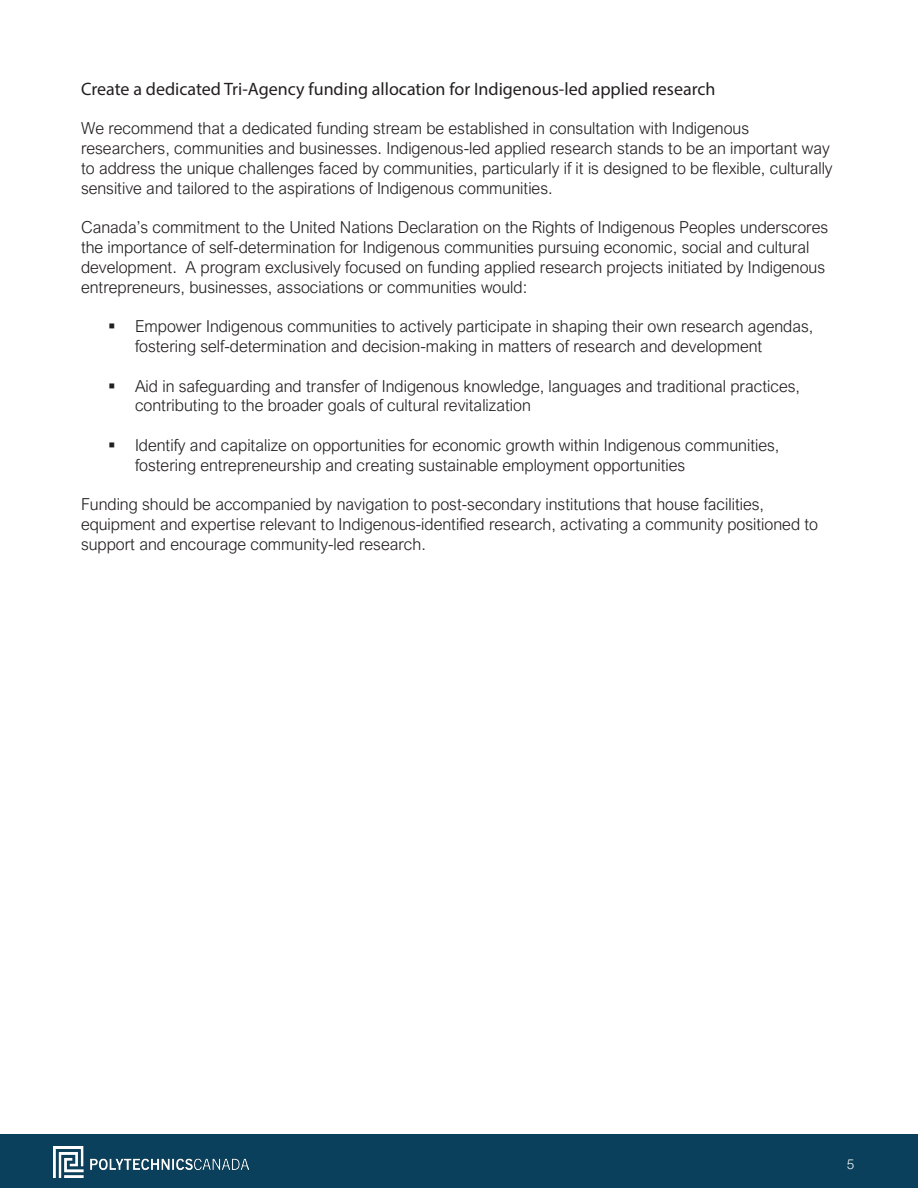
<style>
.page{position:relative;width:918px;height:1188px;background:#fff}
.page>*{position:absolute;margin:0;border:0;box-sizing:border-box;transform-origin:0 0}
.t1{font:18px "Myriad Pro";color:#231f20}
.t2{font:300 16.5px/19.8px "Arial Nova";color:#231f20}
.t3{font:300 13.5px "Arial Nova";color:#fff}
</style>
<div class="page">
<div style="left:0;top:1134px;width:918px;height:54px;background:#0a405c"></div>
<img style="left:53px;top:1146px;width:196px;height:31px">
<p class="t1" style="left:81px;top:77px;width:636px">Create a dedicated Tri-Agency funding allocation for Indigenous-led applied research</p>
<p class="t2" style="left:81px;top:118px;width:753px">We recommend that a dedicated funding stream be established in consultation with Indigenous researchers, communities and businesses. Indigenous-led applied research stands to be an important way to address the unique challenges faced by communities, particularly if it is designed to be flexible, culturally sensitive and tailored to the aspirations of Indigenous communities.</p>
<p class="t2" style="left:81px;top:217px;width:749px">Canada’s commitment to the United Nations Declaration on the Rights of Indigenous Peoples underscores the importance of self-determination for Indigenous communities pursuing economic, social and cultural development. A program exclusively focused on funding applied research projects initiated by Indigenous entrepreneurs, businesses, associations or communities would:</p>
<p class="t2" style="left:135px;top:316px;width:680px">Empower Indigenous communities to actively participate in shaping their own research agendas, fostering self-determination and decision-making in matters of research and development</p>
<p class="t2" style="left:135px;top:376px;width:667px">Aid in safeguarding and transfer of Indigenous knowledge, languages and traditional practices, contributing to the broader goals of cultural revitalization</p>
<p class="t2" style="left:135px;top:435px;width:646px">Identify and capitalize on opportunities for economic growth within Indigenous communities, fostering entrepreneurship and creating sustainable employment opportunities</p>
<p class="t2" style="left:81px;top:495px;width:739px">Funding should be accompanied by navigation to post-secondary institutions that house facilities, equipment and expertise relevant to Indigenous-identified research, activating a community positioned to support and encourage community-led research.</p>
<p class="t3" style="left:847px;top:1156px;width:9px">5</p>
</div>
